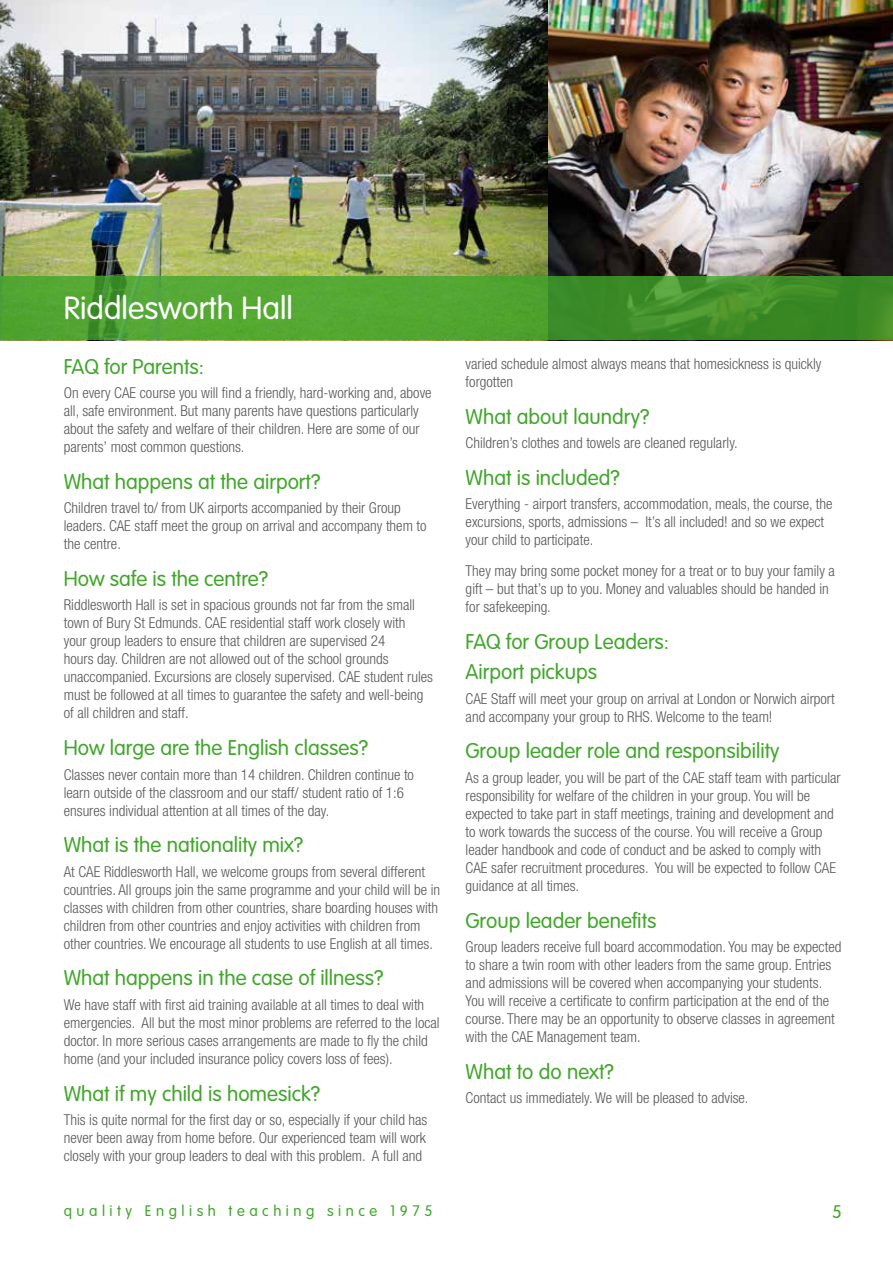
<style>
.page{position:relative;width:893px;height:1263px;background:#fff}
.page>*{position:absolute;margin:0;border:0;box-sizing:border-box;transform-origin:0 0}
.t1{font:300 31.5px "VAG Rounded";color:#fff}
.t2{font:300 21px/30.5px "VAG Rounded";color:#41a62b}
.t3{font:300 18px "VAG Rounded";color:#41a62b}
.t4{font:300 condensed 15px/18px "Helvetica Neue";color:#58585a}
.t5{font:300 15px "VAG Rounded";letter-spacing:.3em;color:#41a62b}
</style>
<div class="page">
<img style="left:547px;top:0;width:346px;height:276px">
<img style="left:0;top:0;width:547px;height:276px">
<svg style="left:0;top:276px;width:893px;height:64px;fill:#50a330"></svg>
<h1 class="t1" style="left:64px;top:290px;width:231px">Riddlesworth Hall</h1>
<h2 class="t2" style="left:64px;top:351px;width:142px">FAQ for Parents:</h2>
<p class="t4" style="left:64px;top:384px;width:369px">On every CAE course you will find a friendly, hard-working and, above all, safe environment. But many parents have questions particularly about the safety and welfare of their children. Here are some of our parents’ most common questions.</p>
<h2 class="t2" style="left:64px;top:466px;width:258px">What happens at the airport?</h2>
<p class="t4" style="left:64px;top:499px;width:364px">Children travel to/ from UK airports accompanied by their Group leaders. CAE staff meet the group on arrival and accompany them to the centre.</p>
<h2 class="t2" style="left:64px;top:563px;width:206px">How safe is the centre?</h2>
<p class="t4" style="left:64px;top:596px;width:371px">Riddlesworth Hall is set in spacious grounds not far from the small town of Bury St Edmunds. CAE residential staff work closely with<br>your group leaders to ensure that children are supervised 24<br>hours day. Children are not allowed out of the school grounds unaccompanied. Excursions are closely supervised. CAE student rules must be followed at all times to guarantee the safety and well-being of all children and staff.</p>
<h2 class="t2" style="left:64px;top:732px;width:306px">How large are the English classes?</h2>
<p class="t4" style="left:64px;top:765px;width:352px">Classes never contain more than 14 children. Children continue to learn outside of the classroom and our staff/ student ratio of 1:6 ensures individual attention at all times of the day.</p>
<h2 class="t2" style="left:64px;top:830px;width:241px">What is the nationality mix?</h2>
<p class="t4" style="left:64px;top:862px;width:378px">At CAE Riddlesworth Hall, we welcome groups from several different countries. All groups join the same programme and your child will be in classes with children from other countries, share boarding houses with children from other countries and enjoy activities with children from other countries. We encourage all students to use English at all times.</p>
<h2 class="t2" style="left:64px;top:963px;width:321px">What happens in the case of illness?</h2>
<p class="t4" style="left:64px;top:995px;width:377px">We have staff with first aid training available at all times to deal with emergencies. All but the most minor problems are referred to the local doctor. In more serious cases arrangements are made to fly the child home (and your included insurance policy covers loss of fees).</p>
<h2 class="t2" style="left:64px;top:1078px;width:258px">What if my child is homesick?</h2>
<p class="t4" style="left:64px;top:1110px;width:365px;text-align:justify">This is quite normal for the first day or so, especially if your child has never been away from home before. Our experienced team will work closely with your group leaders to deal with this problem. A full and</p>
<h1 class="t1" style="left:64px;top:290px;width:119px">Title here</h1>
<p class="t4" style="left:466px;top:355px;width:357px">varied schedule almost always means that homesickness is quickly forgotten</p>
<h2 class="t2" style="left:466px;top:401px;width:185px">What about laundry?</h2>
<p class="t4" style="left:466px;top:434px;width:274px">Children’s clothes and towels are cleaned regularly.</p>
<h2 class="t2" style="left:466px;top:462px;width:156px">What is included?</h2>
<p class="t4" style="left:466px;top:495px;width:368px">Everything - airport transfers, accommodation, meals, the course, the excursions, sports, admissions – It’s all included! and so we expect your child to participate.</p>
<p class="t4" style="left:466px;top:562px;width:371px">They may bring some pocket money for a treat or to buy your family a gift – but that’s up to you. Money and valuables should be handed in for safekeeping.</p>
<h2 class="t2" style="left:466px;top:626px;width:205px">FAQ for Group Leaders:<br>Airport pickups</h2>
<p class="t4" style="left:466px;top:689px;width:371px">CAE Staff will meet your group on arrival at London or Norwich airport and accompany your group to RHS. Welcome to the team!</p>
<h2 class="t2" style="left:466px;top:736px;width:315px">Group leader role and responsibility</h2>
<p class="t4" style="left:466px;top:768px;width:377px">As a group leader, you will be part of the CAE staff team with particular responsibility for welfare of the children in your group. You will be expected to take part in staff meetings, training and development and to work towards the success of the course. You will receive a Group leader handbook and code of conduct and be asked to comply with CAE safer recruitment procedures. You will be expected to follow CAE guidance at all times.</p>
<h2 class="t2" style="left:466px;top:905px;width:192px">Group leader benefits</h2>
<p class="t4" style="left:466px;top:937px;width:377px">Group leaders receive full board accommodation. You may be expected to share a twin room with other leaders from the same group. Entries and admissions will be covered when accompanying your students.<br>You will receive a certificate to confirm participation at the end of the course. There may be an opportunity to observe classes in agreement with the CAE Management team.</p>
<h2 class="t2" style="left:466px;top:1056px;width:150px">What to do next?</h2>
<p class="t4" style="left:466px;top:1089px;width:284px">Contact us immediately. We will be pleased to advise.</p>
<p class="t5" style="left:64px;top:1202px;width:370px">quality English teaching since 1975</p>
<p class="t3" style="left:832px;top:1201px;width:11px">5</p>
</div>
